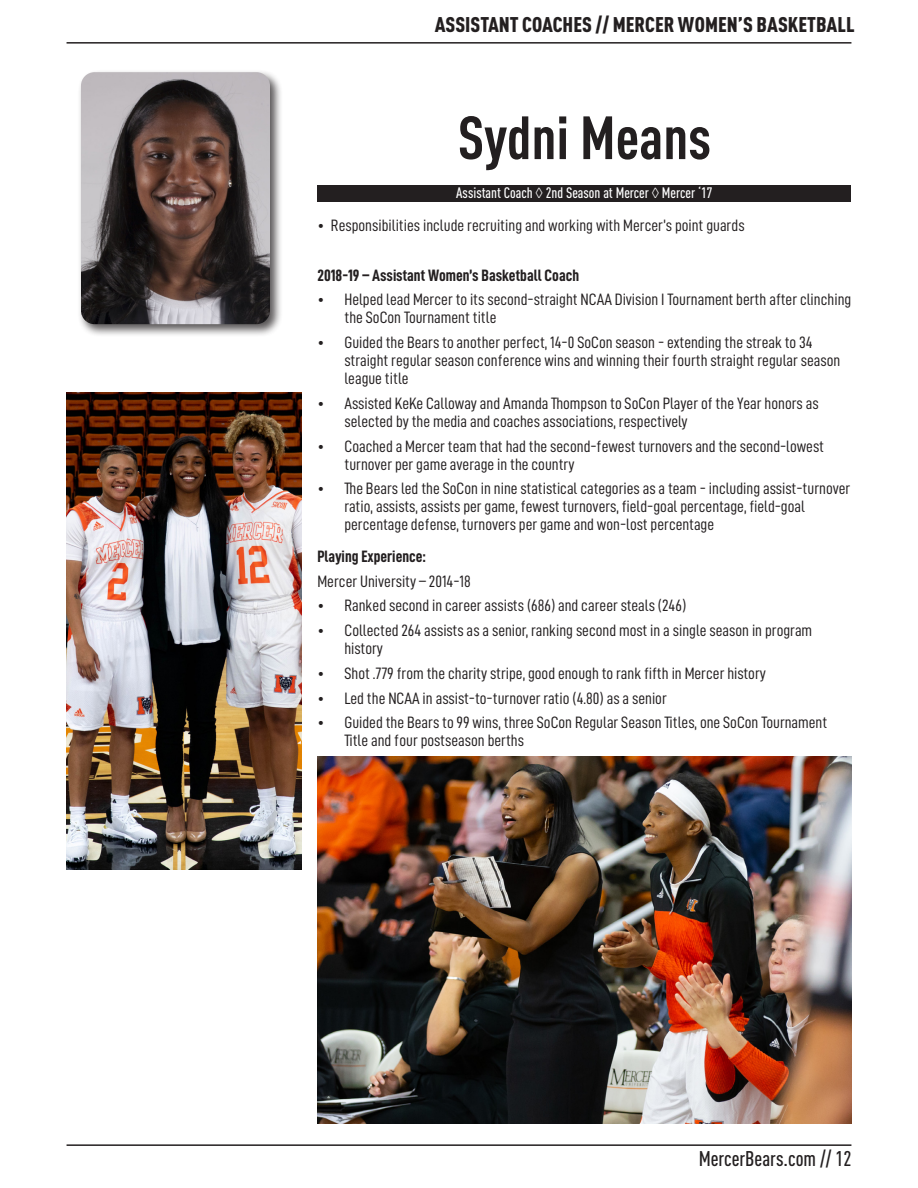
<style>
.page{position:relative;width:918px;height:1188px;background:#fff}
.page>*{position:absolute;margin:0;border:0;box-sizing:border-box;transform-origin:0 0}
.t1{font:700 60px "DIN Cond";color:#231f20}
.t2{font:900 21px "DIN Cond";color:#231f20}
.t3{font:500 21px "DIN Cond";color:#231f20}
.t4{font:16.5px/18px "D DIN Condensed";color:#231f20}
.t5{font:16.5px "D DIN Condensed Bold";color:#231f20}
.t6{font:500 15px "DIN Cond";color:#fff}
</style>
<div class="page">
<hr style="left:67px;top:42px;width:784px;height:2px;background:#231f20">
<hr style="left:67px;top:1144px;width:784px;height:2px;background:#231f20">
<div style="left:78px;top:69px;width:205px;height:268px;background:#231f20;opacity:.75"></div>
<img style="left:81px;top:72px;width:189px;height:252px">
<div style="left:317px;top:186px;width:534px;height:16px;background:#231f20"></div>
<img style="left:67px;top:393px;width:234px;height:477px">
<img style="left:317px;top:756px;width:534px;height:367px">
<p class="t2" style="left:435px;top:12px;width:421px">ASSISTANT COACHES // MERCER WOMEN’S BASKETBALL</p>
<p class="t1" style="left:458px;top:101px;width:255px">Sydni Means</p>
<p class="t6" style="left:456px;top:184px;width:258px">Assistant Coach ◊ 2nd Season at Mercer ◊ Mercer ‘17</p>
<p class="t4" style="left:317px;top:216px;width:429px">• Responsibilities include recruiting and working with Mercer’s point guards</p>
<p class="t5" style="left:317px;top:266px;width:263px">2018-19 – Assistant Women’s Basketball Coach</p>
<p class="t4" style="left:344px;top:290px;width:508px;text-indent:-27px">• Helped lead Mercer to its second-straight NCAA Division I Tournament berth after clinching the SoCon Tournament title</p>
<p class="t4" style="left:344px;top:333px;width:498px;text-indent:-27px">• Guided the Bears to another perfect, 14-0 SoCon season - extending the streak to 34 straight regular season conference wins and winning their fourth straight regular season league title</p>
<p class="t4" style="left:344px;top:394px;width:476px;text-indent:-27px">• Assisted KeKe Calloway and Amanda Thompson to SoCon Player of the Year honors as selected by the media and coaches associations, respectively</p>
<p class="t4" style="left:344px;top:437px;width:481px;text-indent:-27px">• Coached a Mercer team that had the second-fewest turnovers and the second-lowest turnover per game average in the country</p>
<p class="t4" style="left:344px;top:479px;width:507px;text-indent:-27px">• The Bears led the SoCon in nine statistical categories as a team - including assist-turnover ratio, assists, assists per game, fewest turnovers, field-goal percentage, field-goal percentage defense, turnovers per game and won-lost percentage</p>
<p class="t5" style="left:317px;top:547px;width:110px">Playing Experience:</p>
<p class="t4" style="left:317px;top:572px;width:155px">Mercer University – 2014-18</p>
<p class="t4" style="left:317px;top:596px;width:370px">• Ranked second in career assists (686) and career steals (246)</p>
<p class="t4" style="left:344px;top:621px;width:469px;text-indent:-27px">• Collected 264 assists as a senior, ranking second most in a single season in program history</p>
<p class="t4" style="left:317px;top:664px;width:450px">• Shot .779 from the charity stripe, good enough to rank fifth in Mercer history</p>
<p class="t4" style="left:317px;top:689px;width:351px">• Led the NCAA in assist-to-turnover ratio (4.80) as a senior</p>
<p class="t4" style="left:344px;top:713px;width:484px;text-indent:-27px">• Guided the Bears to 99 wins, three SoCon Regular Season Titles, one SoCon Tournament<br>Title and four postseason berths</p>
<p class="t3" style="left:699px;top:1147px;width:154px">MercerBears.com // 12</p>
</div>
